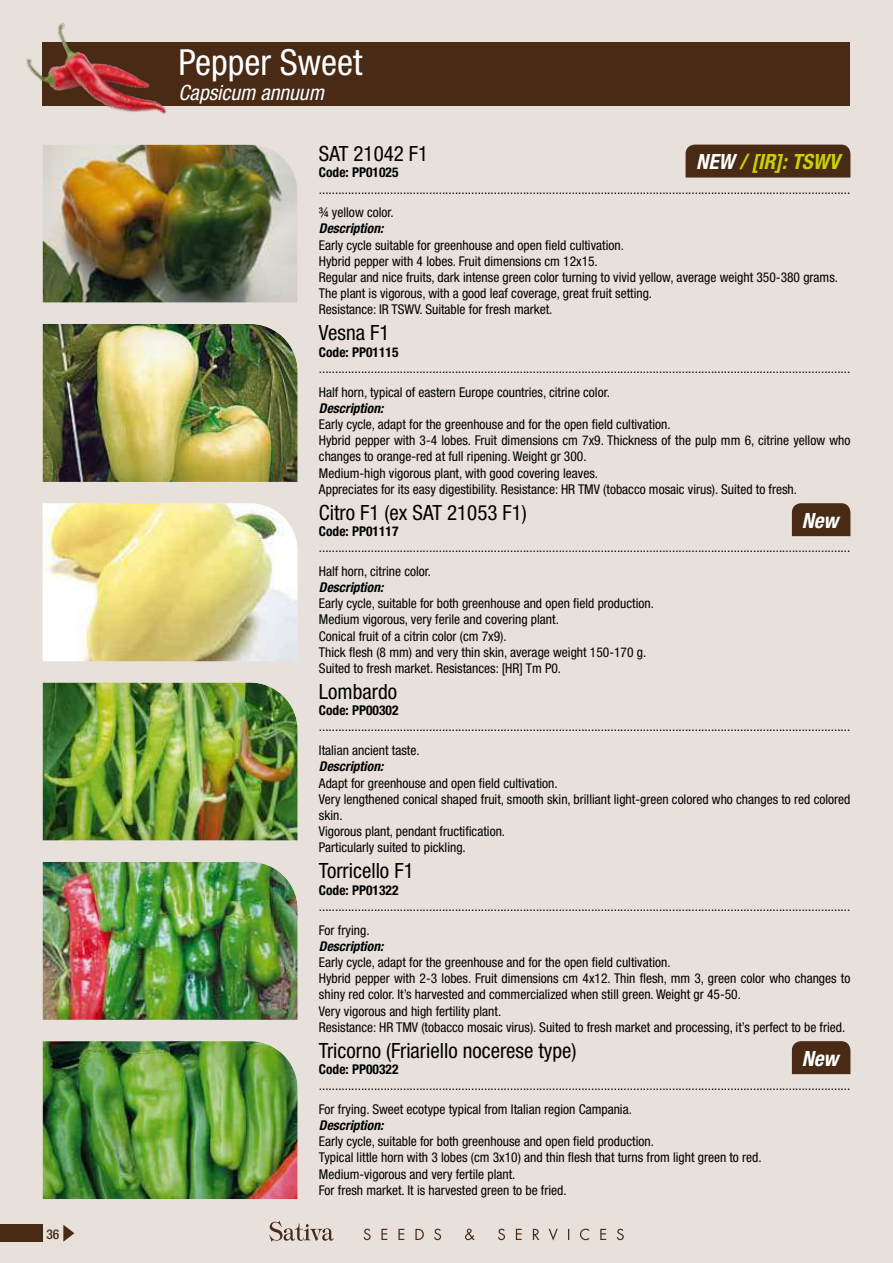
<style>
.page{position:relative;width:893px;height:1263px;background:#e8e1db}
.page>*{position:absolute;margin:0;border:0;box-sizing:border-box;transform-origin:0 0}
.t1{font:condensed 36px "Helvetica Neue";color:#fff}
.t2{font:condensed 21px "Helvetica Neue";color:#000}
.t3{font:italic condensed 21px "Helvetica Neue";color:#fff}
.t4{font:italic 700 condensed 21px "Helvetica Neue";color:#c8d100}
.t5{font:italic 700 condensed 21px "Helvetica Neue";color:#fff}
.t6{font:condensed 13.5px/16.2px "Helvetica Neue";color:#000}
.t7{font:700 condensed 13.5px "Helvetica Neue";color:#000}
.t8{font:italic 700 condensed 13.5px "Helvetica Neue";color:#000}
.t9{font:500 condensed 13.5px "Helvetica Neue";color:#482a15}
.s1{color:#fff}
</style>
<div class="page">
<div style="left:0;top:1225px;width:43px;height:17px;background:#482a15"></div>
<svg style="left:63px;top:1225px;width:11px;height:17px"></svg>
<svg style="left:364px;top:1228px;width:260px;height:13px"></svg>
<svg style="left:269px;top:1220px;width:65px;height:22px"></svg>
<div style="left:43px;top:43px;width:807px;height:63px;background:#482a15"></div>
<img style="left:26px;top:22px;width:168px;height:92px">
<div style="left:792px;top:1041px;width:58px;height:33px;background:#482a15"></div>
<div style="left:792px;top:503px;width:58px;height:33px;background:#482a15"></div>
<img style="left:43px;top:503px;width:255px;height:158px">
<img style="left:42px;top:682px;width:256px;height:159px">
<img style="left:42px;top:862px;width:256px;height:158px">
<img style="left:42px;top:1041px;width:256px;height:158px">
<img style="left:42px;top:144px;width:256px;height:159px">
<img style="left:42px;top:324px;width:256px;height:158px">
<div style="left:686px;top:145px;width:164px;height:33px;background:#482a15"></div>
<p class="t9" style="left:46px;top:1226px;width:14px">36</p>
<h1 class="t1" style="left:179px;top:42px;width:185px">Pepper Sweet</h1>
<h2 class="t3" style="left:179px;top:81px;width:147px">Capsicum annuum</h2>
<h2 class="t2" style="left:319px;top:142px;width:111px">SAT 21042 F1</h2>
<p class="t7" style="left:319px;top:164px;width:81px">Code: PP01025</p>
<p class="t6" style="left:319px;top:177px;width:533px;line-height:23.7px">.................................................................................................................................................................... ¾ yellow color.</p>
<p class="t8" style="left:319px;top:220px;width:66px">Description:</p>
<p class="t6" style="left:319px;top:237px;width:521px">Early cycle suitable for greenhouse and open field cultivation.<br>Hybrid pepper with 4 lobes. Fruit dimensions cm 12x15.<br>Regular and nice fruits, dark intense green color turning to vivid yellow, average weight 350-380 grams.<br>The plant is vigorous, with a good leaf coverage, great fruit setting.<br>Resistance: IR TSWV. Suitable for fresh market.</p>
<h2 class="t2" style="left:319px;top:321px;width:72px">Vesna F1</h2>
<p class="t7" style="left:319px;top:344px;width:81px">Code: PP01115</p>
<p class="t6" style="left:319px;top:356px;width:533px;line-height:23.7px">....................................................................................................................................................................<br>Half horn, typical of eastern Europe countries, citrine color.</p>
<p class="t8" style="left:319px;top:400px;width:66px">Description:</p>
<p class="t6" style="left:319px;top:416px;width:533px">Early cycle, adapt for the greenhouse and for the open field cultivation.<br>Hybrid pepper with 3-4 lobes. Fruit dimensions cm 7x9. Thickness of the pulp mm 6, citrine yellow who changes to orange-red at full ripening. Weight gr 300.<br>Medium-high vigorous plant, with good covering leaves.<br>Appreciates for its easy digestibility. Resistance: HR TMV (tobacco mosaic virus). Suited to fresh.</p>
<h2 class="t4" style="left:696px;top:149px;width:145px"><span class="s1">NEW</span> / [IR]: TSWV</h2>
<h2 class="t2" style="left:319px;top:500px;width:210px">Citro F1 (ex SAT 21053 F1)</h2>
<p class="t7" style="left:319px;top:523px;width:81px">Code: PP01117</p>
<p class="t6" style="left:319px;top:535px;width:533px;line-height:23.7px">....................................................................................................................................................................<br>Half horn, citrine color.</p>
<p class="t8" style="left:319px;top:579px;width:66px">Description:</p>
<p class="t6" style="left:319px;top:595px;width:336px">Early cycle, suitable for both greenhouse and open field production.<br>Medium vigorous, very ferile and covering plant.<br>Conical fruit of a citrin color (cm 7x9).<br>Thick flesh (8 mm) and very thin skin, average weight 150-170 g.<br>Suited to fresh market. Resistances: [HR] Tm P0.</p>
<h2 class="t2" style="left:319px;top:679px;width:80px">Lombardo</h2>
<p class="t7" style="left:319px;top:702px;width:81px">Code: PP00302</p>
<p class="t6" style="left:319px;top:715px;width:533px;line-height:23.7px">....................................................................................................................................................................<br>Italian ancient taste.</p>
<p class="t8" style="left:319px;top:758px;width:66px">Description:</p>
<p class="t6" style="left:319px;top:775px;width:533px">Adapt for greenhouse and open field cultivation.<br>Very lengthened conical shaped fruit, smooth skin, brilliant light-green colored who changes to red colored skin.<br>Vigorous plant, pendant fructification.<br>Particularly suited to pickling.</p>
<h2 class="t2" style="left:319px;top:859px;width:96px">Torricello F1</h2>
<p class="t7" style="left:319px;top:882px;width:81px">Code: PP01322</p>
<p class="t6" style="left:319px;top:894px;width:533px;line-height:23.7px">....................................................................................................................................................................<br>For frying.</p>
<p class="t8" style="left:319px;top:938px;width:66px">Description:</p>
<p class="t6" style="left:319px;top:954px;width:533px">Early cycle, adapt for the greenhouse and for the open field cultivation.<br>Hybrid pepper with 2-3 lobes. Fruit dimensions cm 4x12. Thin flesh, mm 3, green color who changes to shiny red color. It’s harvested and commercialized when still green. Weight gr 45-50.<br>Very vigorous and high fertility plant.<br>Resistance: HR TMV (tobacco mosaic virus). Suited to fresh market and processing, it’s perfect to be fried.</p>
<h2 class="t2" style="left:319px;top:1038px;width:259px">Tricorno (Friariello nocerese type)</h2>
<p class="t7" style="left:319px;top:1061px;width:81px">Code: PP00322</p>
<p class="t6" style="left:319px;top:1073px;width:533px;line-height:23.7px">....................................................................................................................................................................<br>For frying. Sweet ecotype typical from Italian region Campania.</p>
<p class="t8" style="left:319px;top:1117px;width:66px">Description:</p>
<p class="t6" style="left:319px;top:1133px;width:444px">Early cycle, suitable for both greenhouse and open field production.<br>Typical little horn with 3 lobes (cm 3x10) and thin flesh that turns from light green to red.<br>Medium-vigorous and very fertile plant.<br>For fresh market. It is harvested green to be fried.</p>
<h2 class="t5" style="left:802px;top:508px;width:38px">New</h2>
<h2 class="t5" style="left:802px;top:1045px;width:38px">New</h2>
</div>
